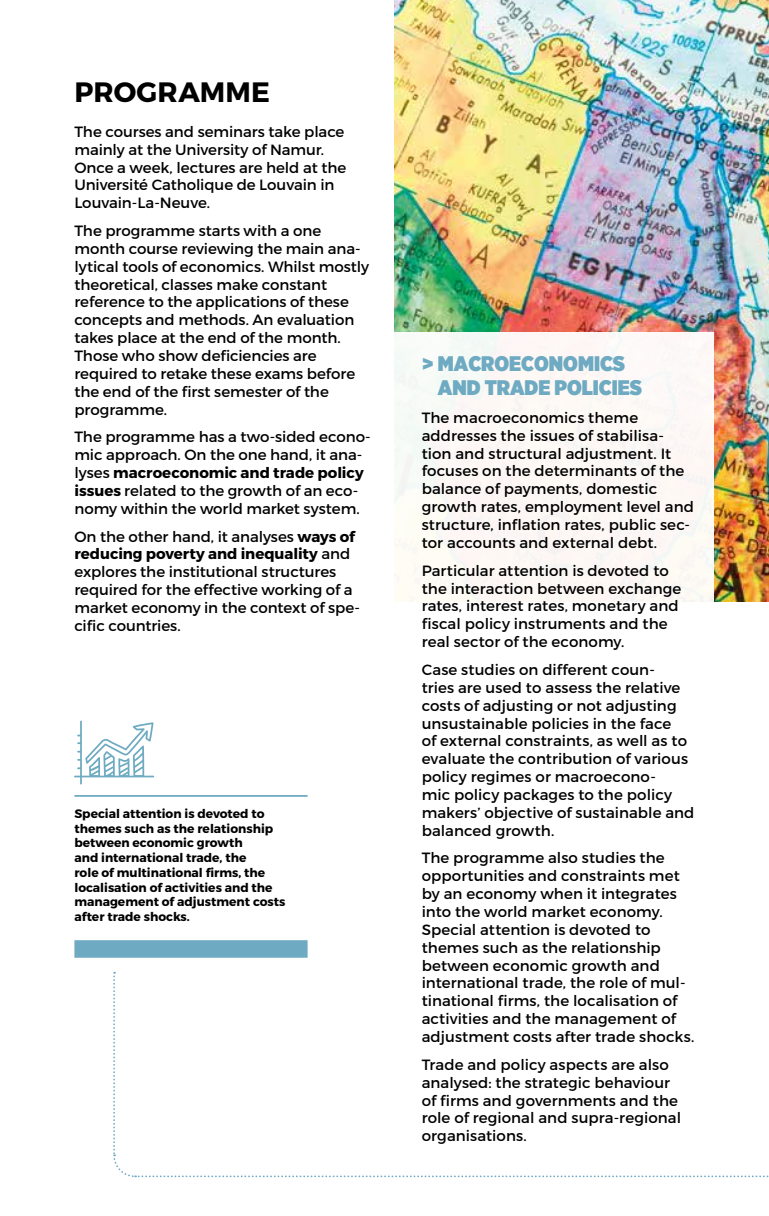
<style>
.page{position:relative;width:769px;height:1216px;background:#fff}
.page>*{position:absolute;margin:0;border:0;box-sizing:border-box;transform-origin:0 0}
.t1{font:700 28px "Montserrat";letter-spacing:.005em;color:#000}
.t2{font:900 21px/24.5px "Gotham Narrow";color:#6eaac1}
.t3{font:14.88px/17.8px "Montserrat";color:#000}
.t4{font:700 12.25px/14.7px "Montserrat";color:#000}
.s1{font-weight:700}
</style>
<div class="page">
<img style="left:394px;top:0;width:375px;height:601px">
<div style="left:384px;top:332px;width:330px;height:844px;background:#fff"></div>
<svg style="left:74px;top:720px;width:80px;height:64px"></svg>
<div style="left:74px;top:940px;width:234px;height:17px;background:#6eaac1"></div>
<hr style="left:74px;top:795px;width:234px;height:1px;background:#6eaac1">
<svg style="left:113px;top:971px;width:656px;height:207px"></svg>
<h1 class="t1" style="left:75px;top:74px;width:197px">PROGRAMME</h1>
<p class="t3" style="left:74px;top:122px;width:273px">The courses and seminars take place mainly at the University of Namur.<br>Once a week, lectures are held at the<br>Université Catholique de Louvain in<br>Louvain-La-Neuve.</p>
<p class="t3" style="left:74px;top:222px;width:296px">The programme starts with a one month course reviewing the main ana&shy;lytical tools of economics. Whilst mostly theoretical, classes make constant reference to the applications of these concepts and methods. An evaluation takes place at the end of the month.<br>Those who show deficiencies are required to retake these exams before the end of the first semester of the programme.</p>
<p class="t3" style="left:74px;top:428px;width:298px">The programme has a two-sided econo&shy;mic approach. On the one hand, it ana&shy;lyses <span class="s1">macroeconomic and trade policy issues</span> related to the growth of an eco&shy;nomy within the world market system.</p>
<p class="t3" style="left:74px;top:527px;width:287px">On the other hand, it analyses <span class="s1">ways of reducing poverty and inequality</span> and explores the institutional structures required for the effective working of a market economy in the context of spe&shy;cific countries.</p>
<p class="t4" style="left:74px;top:806px;width:213px">Special attention is devoted to themes such as the relationship between economic growth<br>and international trade, the<br>role of multinational firms, the localisation of activities and the management of adjustment costs after trade shocks.</p>
<h2 class="t2" style="left:438px;top:350px;width:206px;text-indent:-16px">&gt; MACROECONOMICS<br>AND TRADE POLICIES</h2>
<p class="t3" style="left:422px;top:408px;width:274px">The macroeconomics theme addresses the issues of stabilisa&shy;tion and structural adjustment. It focuses on the determinants of the balance of payments, domestic growth rates, employment level and structure, inflation rates, public sec&shy;tor accounts and external debt.</p>
<p class="t3" style="left:422px;top:561px;width:261px">Particular attention is devoted to the interaction between exchange rates, interest rates, monetary and fiscal policy instruments and the real sector of the economy.</p>
<p class="t3" style="left:422px;top:660px;width:274px">Case studies on different coun-<br>tries are used to assess the relative costs of adjusting or not adjusting unsustainable policies in the face<br>of external constraints, as well as to evaluate the contribution of various policy regimes or macroecono-<br>mic policy packages to the policy makers’ objective of sustainable and balanced growth.</p>
<p class="t3" style="left:422px;top:849px;width:274px">The programme also studies the opportunities and constraints met by an economy when it integrates into the world market economy.<br>Special attention is devoted to themes such as the relationship between economic growth and international trade, the role of mul&shy;tinational firms, the localisation of activities and the management of adjustment costs after trade shocks.</p>
<p class="t3" style="left:422px;top:1055px;width:261px">Trade and policy aspects are also analysed: the strategic behaviour of firms and governments and the role of regional and supra-regional organisations.</p>
</div>
